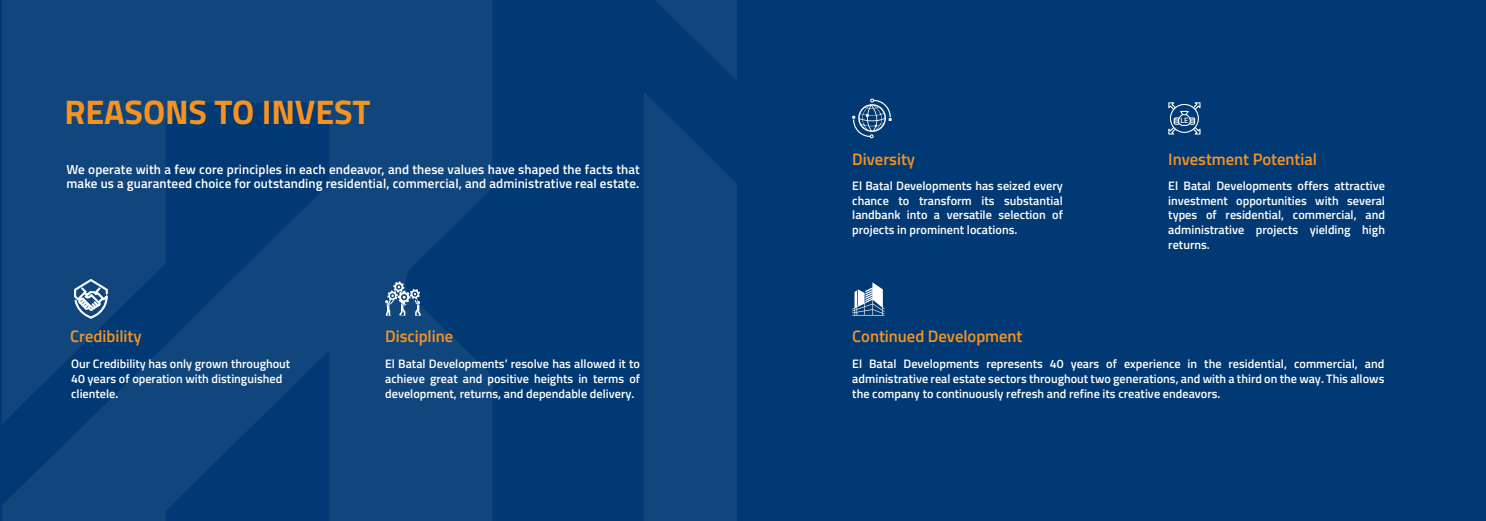
<style>
.page{position:relative;width:1486px;height:521px;background:#fff}
.page>*{position:absolute;margin:0;border:0;box-sizing:border-box;transform-origin:0 0}
.t1{font:700 34.12px "Titillium Web";letter-spacing:-.005em;color:#f69320}
.t2{font:600 16.62px "Titillium Web";letter-spacing:-.005em;color:#f69320}
.t3{font:600 13.12px/14px "Titillium Web";letter-spacing:.01em;color:#fff}
.t4{font:600 12.25px/14.7px "Titillium Web";color:#fff;text-align:justify}
.t5{font:600 7.7px "Titillium Web";color:#fff}
</style>
<div class="page">
<div style="left:0;top:0;width:737px;height:521px;background:#003974"></div>
<div style="left:724px;top:0;width:761px;height:521px;background:#003974"></div>
<svg style="left:2px;top:0;width:491px;height:521px;fill:#11467d"></svg>
<svg style="left:644px;top:0;width:92px;height:521px;fill:#11467d"></svg>
<svg style="left:385px;top:281px;width:36px;height:35px"></svg>
<svg style="left:852px;top:98px;width:39px;height:40px"></svg>
<svg style="left:1168px;top:102px;width:32px;height:33px"></svg>
<svg style="left:74px;top:279px;width:33px;height:39px"></svg>
<svg style="left:852px;top:282px;width:32px;height:34px"></svg>
<h1 class="t1" style="left:64px;top:86px;width:308px">REASONS TO INVEST</h1>
<p class="t3" style="left:67px;top:161px;width:575px">We operate with a few core principles in each endeavor, and these values have shaped the facts that make us a guaranteed choice for outstanding residential, commercial, and administrative real estate.</p>
<h2 class="t2" style="left:852px;top:146px;width:64px">Diversity</h2>
<p class="t4" style="left:852px;top:178px;width:212px">El Batal Developments has seized every chance to transform its substantial landbank into a versatile selection of projects in prominent locations.</p>
<p class="t5" style="left:1180px;top:115px;width:9px">LE</p>
<h2 class="t2" style="left:1168px;top:146px;width:150px">Investment Potential</h2>
<p class="t4" style="left:1168px;top:178px;width:218px">El Batal Developments offers attractive investment opportunities with several types of residential, commercial, and administrative projects yielding high returns.</p>
<h2 class="t2" style="left:70px;top:324px;width:73px">Credibility</h2>
<h2 class="t2" style="left:385px;top:324px;width:70px">Discipline</h2>
<h2 class="t2" style="left:852px;top:324px;width:172px">Continued Development</h2>
<p class="t4" style="left:71px;top:356px;width:221px;text-align:left">Our Credibility has only grown throughout<br>40 years of operation with distinguished clientele.</p>
<p class="t4" style="left:385px;top:356px;width:256px">El Batal Developments’ resolve has allowed it to achieve great and positive heights in terms of development, returns, and dependable delivery.</p>
<p class="t4" style="left:852px;top:356px;width:533px">El Batal Developments represents 40 years of experience in the residential, commercial, and administrative real estate sectors throughout two generations, and with a third on the way. This allows the company to continuously refresh and refine its creative endeavors.</p>
</div>
